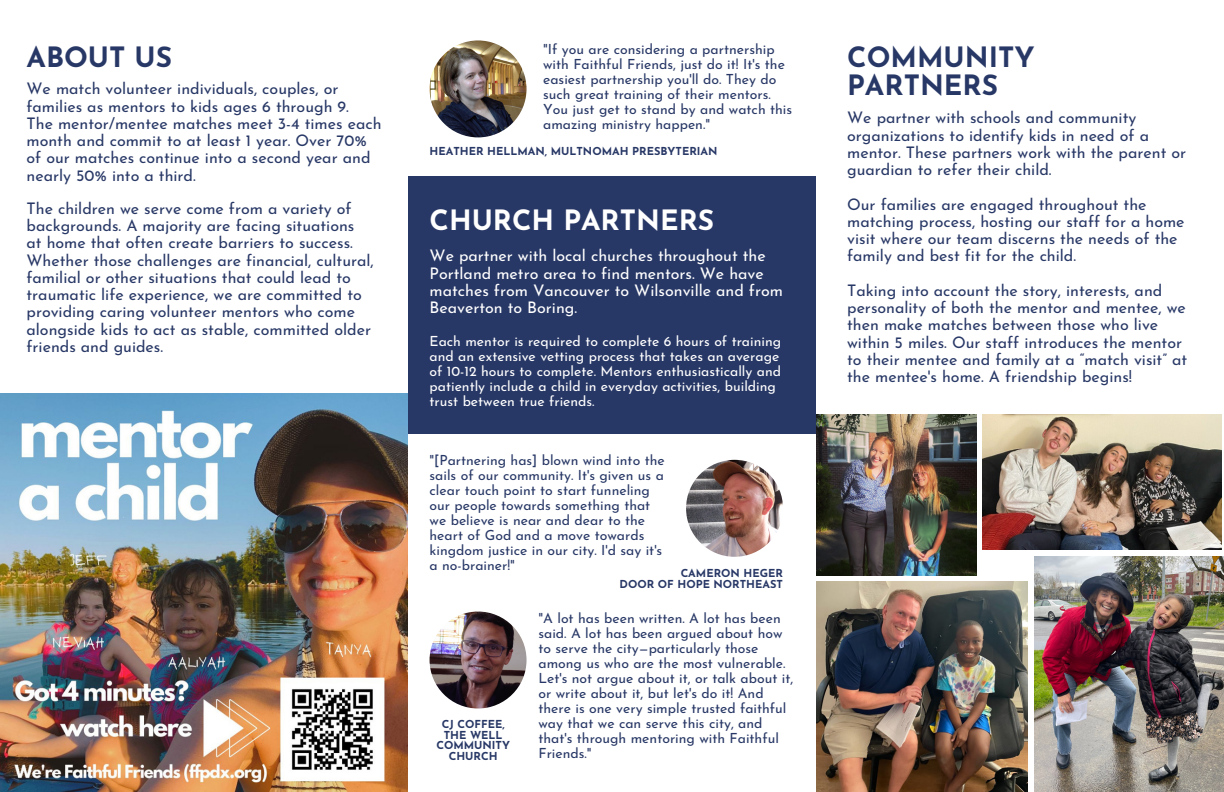
<style>
.page{position:relative;width:1224px;height:792px;background:#fff}
.page>*{position:absolute;margin:0;border:0;box-sizing:border-box;transform-origin:0 0}
.t1{font:700 28px/27.8px "Josefin Sans";color:#283866}
.t2{font:700 28px "Josefin Sans";color:#fff}
.t3{font:16px/17.2px "Josefin Sans";color:#283866}
.t4{font:16px/17.2px "Josefin Sans";color:#fff}
.t5{font:14px/15px "Josefin Sans";color:#283866}
.t6{font:14px/15px "Josefin Sans";color:#fff}
.t7{font:700 11px "Josefin Sans";color:#283866}
</style>
<div class="page">
<div style="left:408px;top:176px;width:408px;height:258px;background:#283866"></div>
<img style="left:0;top:393px;width:408px;height:399px">
<img style="left:430px;top:40px;width:97px;height:97px;border-radius:50%">
<img style="left:686px;top:460px;width:97px;height:97px;border-radius:50%">
<img style="left:816px;top:415px;width:160px;height:160px">
<img style="left:1035px;top:557px;width:189px;height:235px">
<img style="left:816px;top:582px;width:212px;height:210px">
<img style="left:983px;top:415px;width:238px;height:135px">
<img style="left:430px;top:612px;width:97px;height:96px;border-radius:50%">
<p class="t1" style="left:27px;top:46px;width:147px">ABOUT US</p>
<p class="t3" style="left:27px;top:82px;width:324px">We match volunteer individuals, couples, or families as mentors to kids ages 6 through 9.</p>
<p class="t3" style="left:27px;top:116px;width:357px">The mentor/mentee matches meet 3-4 times each month and commit to at least 1 year. Over 70% of our matches continue into a second year and nearly 50% into a third.</p>
<p class="t3" style="left:27px;top:201px;width:349px">The children we serve come from a variety of backgrounds. A majority are facing situations<br>at home that often create barriers to success.<br>Whether those challenges are financial, cultural, familial or other situations that could lead to traumatic life experience, we are committed to providing caring volunteer mentors who come alongside kids to act as stable, committed older friends and guides.</p>
<p class="t5" style="left:543px;top:43px;width:251px">"If you are considering a partnership with Faithful Friends, just do it! It's the easiest partnership you'll do. They do such great training of their mentors.<br>You just get to stand by and watch this amazing ministry happen."</p>
<p class="t7" style="left:430px;top:146px;width:290px">HEATHER HELLMAN, MULTNOMAH PRESBYTERIAN</p>
<p class="t2" style="left:430px;top:209px;width:286px">CHURCH PARTNERS</p>
<p class="t4" style="left:430px;top:249px;width:355px">We partner with local churches throughout the Portland metro area to find mentors. We have matches from Vancouver to Wilsonville and from Beaverton to Boring.</p>
<p class="t6" style="left:430px;top:335px;width:353px">Each mentor is required to complete 6 hours of training and an extensive vetting process that takes an average of 10-12 hours to complete. Mentors enthusiastically and patiently include a child in everyday activities, building trust between true friends.</p>
<p class="t5" style="left:430px;top:454px;width:237px">"[Partnering has] blown wind into the sails of our community. It's given us a clear touch point to start funneling our people towards something that we believe is near and dear to the heart of God and a move towards kingdom justice in our city. I'd say it's a no-brainer!"</p>
<p class="t7" style="left:681px;top:569px;width:104px">CAMERON HEGER</p>
<p class="t7" style="left:620px;top:580px;width:165px">DOOR OF HOPE NORTHEAST</p>
<p class="t5" style="left:538px;top:612px;width:256px">"A lot has been written. A lot has been said. A lot has been argued about how to serve the city—particularly those among us who are the most vulnerable.<br>Let's not argue about it, or talk about it, or write about it, but let's do it! And there is one very simple trusted faithful way that we can serve this city, and that's through mentoring with Faithful Friends."</p>
<p class="t7" style="left:442px;top:720px;width:64px">CJ COFFEE,</p>
<p class="t7" style="left:444px;top:730px;width:60px">THE WELL</p>
<p class="t7" style="left:436px;top:741px;width:75px">COMMUNITY</p>
<p class="t7" style="left:449px;top:751px;width:50px">CHURCH</p>
<p class="t1" style="left:847px;top:46px;width:189px">COMMUNITY<br>PARTNERS</p>
<p class="t3" style="left:847px;top:111px;width:341px">We partner with schools and community organizations to identify kids in need of a mentor. These partners work with the parent or guardian to refer their child.</p>
<p class="t3" style="left:847px;top:197px;width:339px">Our families are engaged throughout the matching process, hosting our staff for a home visit where our team discerns the needs of the family and best fit for the child.</p>
<p class="t3" style="left:847px;top:283px;width:342px">Taking into account the story, interests, and personality of both the mentor and mentee, we then make matches between those who live within 5 miles. Our staff introduces the mentor to their mentee and family at a “match visit” at the mentee's home. A friendship begins!</p>
</div>
